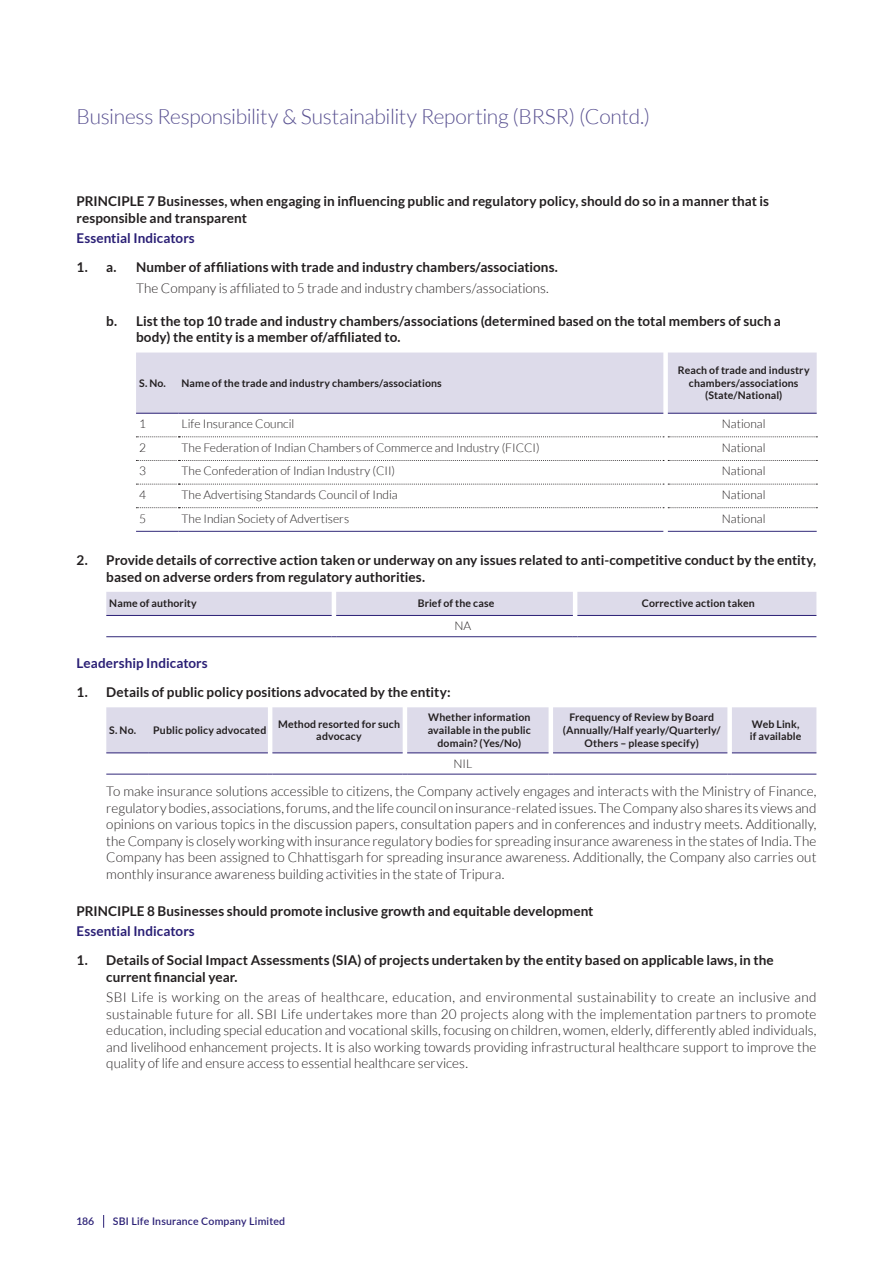
<style>
.page{position:relative;width:893px;height:1263px;background:#fff}
.page>*{position:absolute;margin:0;border:0;box-sizing:border-box;transform-origin:0 0}
.t1{font:300 21px "Lato";letter-spacing:-.015em;color:#595191}
.t2{font:300 13.5px/16.5px "Lato";color:#231f20;text-align:justify}
.t3{font:700 13.5px/16.5px "Lato";letter-spacing:.005em;color:#231f20}
.t4{font:700 13.5px "Lato";letter-spacing:.005em;color:#2a1f75}
.t5{font:300 12px "Lato";color:#231f20}
.t6{font:700 10.5px/12.6px "Lato";letter-spacing:.015em;color:#231f20;text-align:center}
.t7{font:600 10.5px "Lato";letter-spacing:.02em;color:#2a1f75}
</style>
<div class="page">
<div style="left:136px;top:353px;width:681px;height:60px;background:#dddbea"></div>
<svg style="left:136px;top:437px;width:681px;height:1px"></svg>
<svg style="left:136px;top:460px;width:681px;height:1px"></svg>
<svg style="left:136px;top:484px;width:681px;height:1px"></svg>
<svg style="left:136px;top:507px;width:681px;height:1px"></svg>
<hr style="left:136px;top:413px;width:43px;height:1px;background:#2a1f75">
<hr style="left:179px;top:413px;width:484px;height:1px;background:#2a1f75">
<hr style="left:668px;top:413px;width:149px;height:1px;background:#2a1f75">
<hr style="left:136px;top:531px;width:43px;height:1px;background:#484088">
<hr style="left:179px;top:531px;width:484px;height:1px;background:#484088">
<hr style="left:668px;top:531px;width:149px;height:1px;background:#484088">
<div style="left:106px;top:592px;width:710px;height:23px;background:#dddbea"></div>
<hr style="left:106px;top:636px;width:226px;height:1px;background:#484088">
<hr style="left:336px;top:636px;width:237px;height:1px;background:#484088">
<hr style="left:577px;top:636px;width:239px;height:1px;background:#484088">
<hr style="left:106px;top:615px;width:226px;height:1px;background:#2a1f75">
<hr style="left:336px;top:615px;width:237px;height:1px;background:#2a1f75">
<hr style="left:577px;top:615px;width:239px;height:1px;background:#2a1f75">
<div style="left:106px;top:707px;width:710px;height:46px;background:#dddbea"></div>
<hr style="left:106px;top:773px;width:43px;height:2px;background:#484088">
<hr style="left:149px;top:773px;width:119px;height:2px;background:#484088">
<hr style="left:272px;top:773px;width:131px;height:2px;background:#484088">
<hr style="left:407px;top:773px;width:142px;height:2px;background:#484088">
<hr style="left:553px;top:773px;width:174px;height:2px;background:#484088">
<hr style="left:732px;top:773px;width:84px;height:2px;background:#484088">
<hr style="left:106px;top:752px;width:43px;height:1px;background:#2a1f75">
<hr style="left:149px;top:752px;width:119px;height:1px;background:#2a1f75">
<hr style="left:272px;top:752px;width:131px;height:1px;background:#2a1f75">
<hr style="left:407px;top:752px;width:142px;height:1px;background:#2a1f75">
<hr style="left:553px;top:752px;width:174px;height:1px;background:#2a1f75">
<hr style="left:732px;top:752px;width:84px;height:1px;background:#2a1f75">
<svg style="left:103px;top:1215px;width:1px;height:13px"></svg>
<h1 class="t1" style="left:77px;top:105px;width:575px">Business Responsibility &amp; Sustainability Reporting (BRSR) (Contd.)</h1>
<p class="t3" style="left:77px;top:193px;width:694px">PRINCIPLE 7 Businesses, when engaging in influencing public and regulatory policy, should do so in a manner that is responsible and transparent</p>
<p class="t4" style="left:77px;top:231px;width:120px">Essential Indicators</p>
<p class="t3" style="left:77px;top:259px;width:42px">1. a.</p>
<p class="t3" style="left:136px;top:259px;width:423px">Number of affiliations with trade and industry chambers/associations.</p>
<p class="t2" style="left:136px;top:280px;width:414px">The Company is affiliated to 5 trade and industry chambers/associations.</p>
<p class="t3" style="left:136px;top:313px;width:646px;text-indent:-30px">b. List the top 10 trade and industry chambers/associations (determined based on the total members of such a body) the entity is a member of/affiliated to.</p>
<p class="t6" style="left:139px;top:376px;width:28px">S. No.</p>
<p class="t6" style="left:182px;top:376px;width:262px">Name of the trade and industry chambers/associations</p>
<p class="t6" style="left:678px;top:364px;width:133px">Reach of trade and industry chambers/associations (State/National)</p>
<p class="t5" style="left:139px;top:417px;width:8px">1</p>
<p class="t5" style="left:182px;top:417px;width:114px">Life Insurance Council</p>
<p class="t5" style="left:722px;top:417px;width:45px">National</p>
<p class="t5" style="left:139px;top:441px;width:8px">2</p>
<p class="t5" style="left:182px;top:441px;width:360px">The Federation of Indian Chambers of Commerce and Industry (FICCI)</p>
<p class="t5" style="left:722px;top:441px;width:45px">National</p>
<p class="t5" style="left:139px;top:465px;width:8px">3</p>
<p class="t5" style="left:182px;top:465px;width:215px">The Confederation of Indian Industry (CII)</p>
<p class="t5" style="left:722px;top:465px;width:45px">National</p>
<p class="t5" style="left:139px;top:488px;width:8px">4</p>
<p class="t5" style="left:182px;top:488px;width:218px">The Advertising Standards Council of India</p>
<p class="t5" style="left:722px;top:488px;width:45px">National</p>
<p class="t5" style="left:139px;top:512px;width:8px">5</p>
<p class="t5" style="left:182px;top:512px;width:169px">The Indian Society of Advertisers</p>
<p class="t5" style="left:722px;top:512px;width:45px">National</p>
<p class="t3" style="left:106px;top:552px;width:711px;text-indent:-30px">2. Provide details of corrective action taken or underway on any issues related to anti-competitive conduct by the entity, based on adverse orders from regulatory authorities.</p>
<p class="t6" style="left:109px;top:597px;width:89px">Name of authority</p>
<p class="t6" style="left:418px;top:597px;width:78px">Brief of the case</p>
<p class="t6" style="left:642px;top:597px;width:114px">Corrective action taken</p>
<p class="t5" style="left:454px;top:620px;width:18px">NA</p>
<p class="t4" style="left:77px;top:656px;width:133px">Leadership Indicators</p>
<p class="t3" style="left:77px;top:684px;width:376px">1. Details of public policy positions advocated by the entity:</p>
<p class="t6" style="left:109px;top:724px;width:28px">S. No.</p>
<p class="t6" style="left:153px;top:724px;width:115px">Public policy advocated</p>
<p class="t6" style="left:278px;top:717px;width:124px">Method resorted for such advocacy</p>
<p class="t6" style="left:428px;top:711px;width:105px">Whether information available in the public domain? (Yes/No)</p>
<p class="t6" style="left:563px;top:711px;width:159px">Frequency of Review by Board (Annually/Half yearly/Quarterly/<br>Others – please specify)</p>
<p class="t6" style="left:750px;top:717px;width:53px;text-align:left">Web Link, if available</p>
<p class="t5" style="left:453px;top:757px;width:20px">NIL</p>
<p class="t2" style="left:106px;top:783px;width:712px">To make insurance solutions accessible to citizens, the Company actively engages and interacts with the Ministry of Finance, regulatory bodies, associations, forums, and the life council on insurance-related issues. The Company also shares its views and opinions on various topics in the discussion papers, consultation papers and in conferences and industry meets. Additionally, the Company is closely working with insurance regulatory bodies for spreading insurance awareness in the states of India. The Company has been assigned to Chhattisgarh for spreading insurance awareness. Additionally, the Company also carries out monthly insurance awareness building activities in the state of Tripura.</p>
<p class="t3" style="left:77px;top:902px;width:518px">PRINCIPLE 8 Businesses should promote inclusive growth and equitable development</p>
<p class="t4" style="left:77px;top:924px;width:120px">Essential Indicators</p>
<p class="t3" style="left:106px;top:952px;width:669px;text-indent:-30px">1. Details of Social Impact Assessments (SIA) of projects undertaken by the entity based on applicable laws, in the current financial year.</p>
<p class="t2" style="left:106px;top:989px;width:712px">SBI Life is working on the areas of healthcare, education, and environmental sustainability to create an inclusive and sustainable future for all. SBI Life undertakes more than 20 projects along with the implementation partners to promote education, including special education and vocational skills, focusing on children, women, elderly, differently abled individuals, and livelihood enhancement projects. It is also working towards providing infrastructural healthcare support to improve the quality of life and ensure access to essential healthcare services.</p>
<p class="t7" style="left:77px;top:1214px;width:19px">186</p>
<p class="t7" style="left:113px;top:1214px;width:174px">SBI Life Insurance Company Limited</p>
</div>
